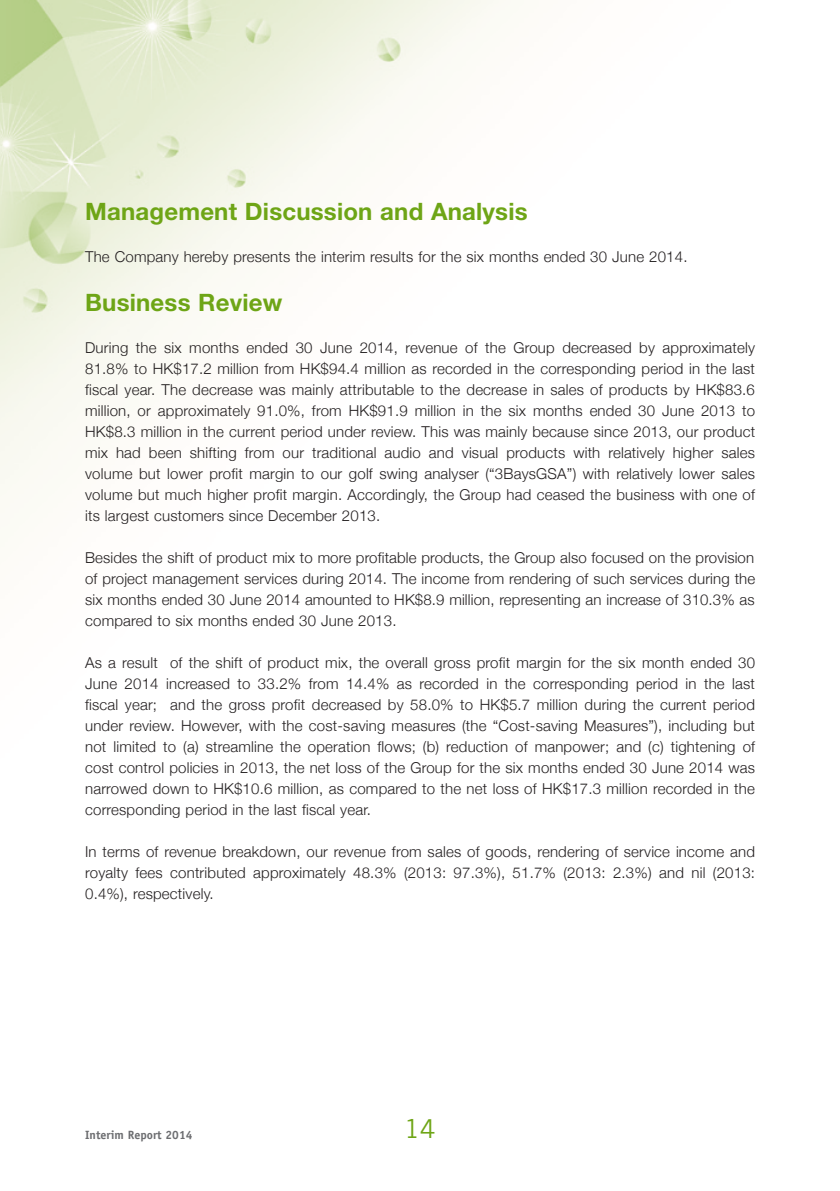
<style>
.page{position:relative;width:840px;height:1191px;background:#fff}
.page>*{position:absolute;margin:0;border:0;box-sizing:border-box;transform-origin:0 0}
.t1{font:26px "Trade Gothic LT Std";color:#6ea516}
.Heading_1{font:700 24px "Helvetica Neue LT Std";letter-spacing:.01em;color:#6ea516}
.Body_Text{font:300 15px/21px "Helvetica Neue";letter-spacing:.015em;color:#231f20;text-align:justify}
.t2{font:700 12px "Officina Sans Std";color:#6c6d70}
</style>
<div class="page">
<img style="left:0;top:0;width:506px;height:513px">
<p class="Heading_1" style="left:85px;top:196px;width:444px">Management Discussion and Analysis</p>
<p class="Body_Text" style="left:85px;top:246px;width:603px">The Company hereby presents the interim results for the six months ended 30 June 2014.</p>
<p class="Heading_1" style="left:85px;top:287px;width:199px">Business Review</p>
<p class="Body_Text" style="left:85px;top:337px;width:671px">During the six months ended 30 June 2014, revenue of the Group decreased by approximately 81.8% to HK$17.2 million from HK$94.4 million as recorded in the corresponding period in the last fiscal year. The decrease was mainly attributable to the decrease in sales of products by HK$83.6 million, or approximately 91.0%, from HK$91.9 million in the six months ended 30 June 2013 to HK$8.3 million in the current period under review. This was mainly because since 2013, our product mix had been shifting from our traditional audio and visual products with relatively higher sales volume but lower profit margin to our golf swing analyser (“3BaysGSA”) with relatively lower sales volume but much higher profit margin. Accordingly, the Group had ceased the business with one of its largest customers since December 2013.</p>
<p class="Body_Text" style="left:85px;top:547px;width:671px">Besides the shift of product mix to more profitable products, the Group also focused on the provision of project management services during 2014. The income from rendering of such services during the six months ended 30 June 2014 amounted to HK$8.9 million, representing an increase of 310.3% as compared to six months ended 30 June 2013.</p>
<p class="Body_Text" style="left:85px;top:652px;width:671px">As a result of the shift of product mix, the overall gross profit margin for the six month ended 30<br>June 2014 increased to 33.2% from 14.4% as recorded in the corresponding period in the last fiscal year; and the gross profit decreased by 58.0% to HK$5.7 million during the current period under review. However, with the cost-saving measures (the “Cost-saving Measures”), including but not limited to (a) streamline the operation flows; (b) reduction of manpower; and (c) tightening of cost control policies in 2013, the net loss of the Group for the six months ended 30 June 2014 was narrowed down to HK$10.6 million, as compared to the net loss of HK$17.3 million recorded in the corresponding period in the last fiscal year.</p>
<p class="Body_Text" style="left:85px;top:841px;width:671px">In terms of revenue breakdown, our revenue from sales of goods, rendering of service income and royalty fees contributed approximately 48.3% (2013: 97.3%), 51.7% (2013: 2.3%) and nil (2013:<br>0.4%), respectively.</p>
<p class="t2" style="left:85px;top:1127px;width:109px">Interim Report 2014</p>
<h1 class="t1" style="left:404px;top:1112px;width:33px">14</h1>
</div>
